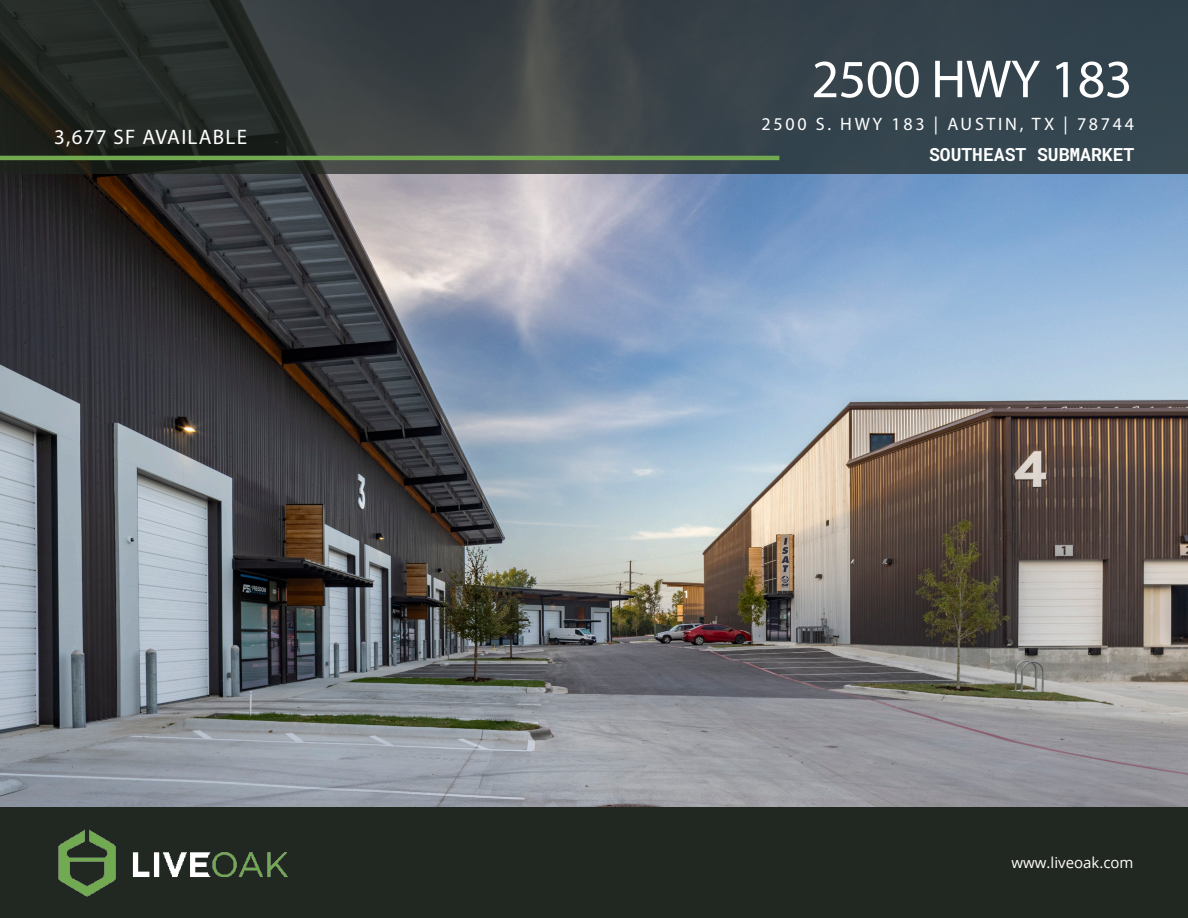
<style>
.page{position:relative;width:1188px;height:918px;background:#fff}
.page>*{position:absolute;margin:0;border:0;box-sizing:border-box;transform-origin:0 0}
.t1{font:54px "Myriad Pro";letter-spacing:-.01em;color:#fff}
.t2{font:21px "Myriad Pro";letter-spacing:.06em;color:#fff}
.t3{font:18px "Myriad Pro";letter-spacing:.15em;color:#fff}
.t4{font:700 18px "Roboto Mono";color:#fff}
.t5{font:15px "Open Sans";color:#fff}
</style>
<div class="page">
<img style="left:0;top:174px;width:1188px;height:633px">
<svg style="left:0;top:0;width:1188px;height:174px;background:#333d40"></svg>
<hr style="left:0;top:156px;width:779px;height:4px;background:#71a850">
<div style="left:0;top:807px;width:1188px;height:111px;background:#212721"></div>
<img style="left:58px;top:829px;width:230px;height:68px">
<p class="t2" style="left:54px;top:124px;width:194px">3,677 SF AVAILABLE</p>
<h1 class="t1" style="left:812px;top:46px;width:322px">2500 HWY 183</h1>
<p class="t3" style="left:762px;top:113px;width:374px">2500 S. HWY 183 | AUSTIN, TX | 78744</p>
<p class="t4" style="left:929px;top:142px;width:207px">SOUTHEAST SUBMARKET</p>
<p class="t5" style="left:1012px;top:852px;width:123px">www.liveoak.com</p>
</div>
